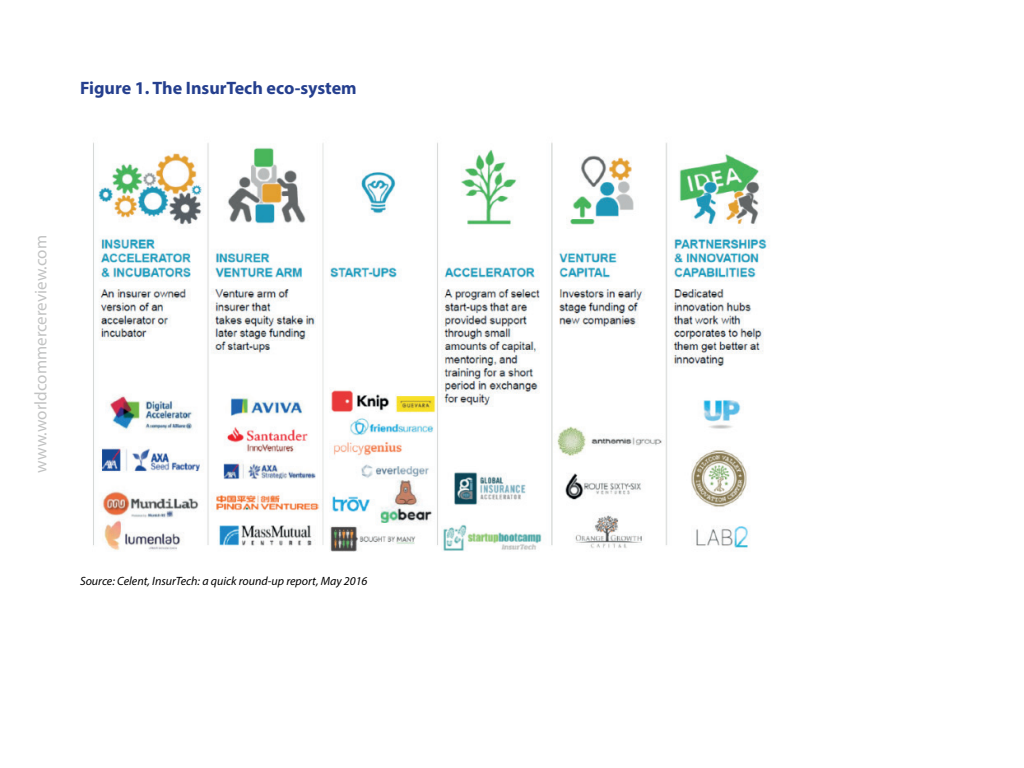
<style>
.page{position:relative;width:1024px;height:768px;background:#fff}
.page>*{position:absolute;margin:0;border:0;box-sizing:border-box;transform-origin:0 0}
.t1{font:700 18px "Myriad Pro";color:#253f8e}
.t2{font:17px "Myriad Pro";color:#c2c3c3}
.t3{font:italic 12px "Myriad Pro";color:#000001}
</style>
<div class="page">
<img style="left:93px;top:142px;width:674px;height:410px">
<h1 class="t1" style="left:80px;top:76px;width:278px">Figure 1. The InsurTech eco-system</h1>
<h2 class="t2" style="left:30px;top:473px;width:239px;rotate:-90deg">www.worldcommercereview.com</h2>
<p class="t3" style="left:80px;top:574px;width:289px">Source: Celent, InsurTech: a quick round-up report, May 2016</p>
</div>
